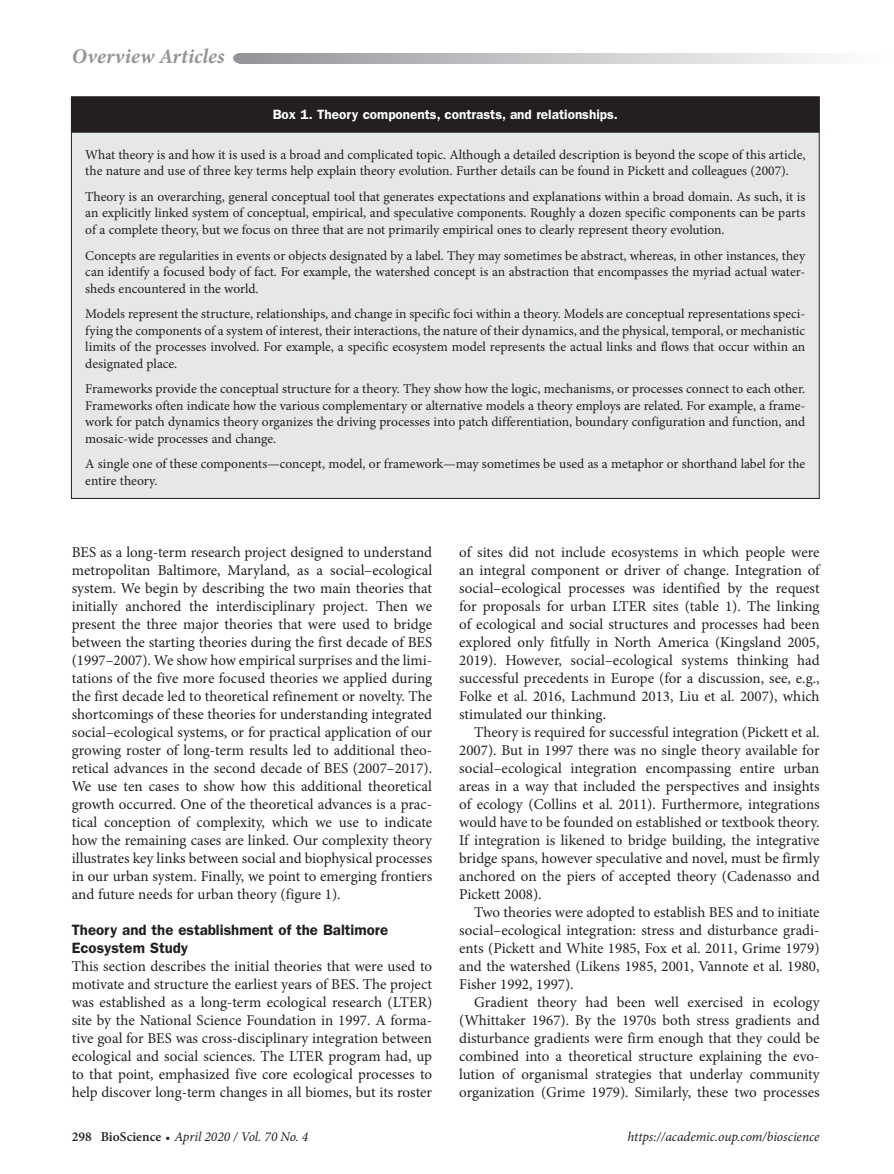
<style>
.page{position:relative;width:894px;height:1174px;background:#fff}
.page>*{position:absolute;margin:0;border:0;box-sizing:border-box;transform-origin:0 0}
.t1{font:italic 700 21px "Minion Pro";letter-spacing:.005em;color:#939598}
.t2{font:15px/18px "Minion Pro";color:#231f20;text-align:justify}
.t3{font:600 15px/18px "ITC Franklin Gothic Std";color:#231f20}
.t4{font:13.5px/16.5px "Minion Pro";color:#231f20;text-align:justify}
.t5{font:italic 13.5px "Minion Pro";letter-spacing:-.005em;color:#231f20}
.t6{font:600 13.5px "ITC Franklin Gothic Std";color:#fff}
.s1{font-weight:600;font-style:normal}
.s2{font-weight:600;font-style:normal;font-size:12px}
</style>
<div class="page">
<svg style="left:243px;top:53px;width:580px;height:11px;background:#c5c6c9"></svg>
<div style="left:233px;top:53px;width:14px;height:11px;background:#939598;border-radius:50%"></div>
<div style="left:71px;top:97px;width:747px;height:401px;background:#e6e7e9"></div>
<div style="left:71px;top:97px;width:748px;height:36px;background:#231f20"></div>
<h1 class="t1" style="left:72px;top:41px;width:154px">Overview Articles</h1>
<p class="t6" style="left:272px;top:107px;width:346px">Box 1. Theory components, contrasts, and relationships.</p>
<p class="t4" style="left:85px;top:146px;width:721px">What theory is and how it is used is a broad and complicated topic. Although a detailed description is beyond the scope of this article, the nature and use of three key terms help explain theory evolution. Further details can be found in Pickett and colleagues (2007).</p>
<p class="t4" style="left:85px;top:188px;width:721px">Theory is an overarching, general conceptual tool that generates expectations and explanations within a broad domain. As such, it is an explicitly linked system of conceptual, empirical, and speculative components. Roughly a dozen specific components can be parts of a complete theory, but we focus on three that are not primarily empirical ones to clearly represent theory evolution.</p>
<p class="t4" style="left:85px;top:247px;width:721px">Concepts are regularities in events or objects designated by a label. They may sometimes be abstract, whereas, in other instances, they can identify a focused body of fact. For example, the watershed concept is an abstraction that encompasses the myriad actual water&shy;sheds encountered in the world.</p>
<p class="t4" style="left:85px;top:305px;width:721px">Models represent the structure, relationships, and change in specific foci within a theory. Models are conceptual representations speci&shy;fying the components of a system of interest, their interactions, the nature of their dynamics, and the physical, temporal, or mechanistic limits of the processes involved. For example, a specific ecosystem model represents the actual links and flows that occur within an designated place.</p>
<p class="t4" style="left:85px;top:380px;width:721px">Frameworks provide the conceptual structure for a theory. They show how the logic, mechanisms, or processes connect to each other.<br>Frameworks often indicate how the various complementary or alternative models a theory employs are related. For example, a frame&shy;work for patch dynamics theory organizes the driving processes into patch differentiation, boundary configuration and function, and mosaic-wide processes and change.</p>
<p class="t4" style="left:85px;top:455px;width:721px">A single one of these components—concept, model, or framework—may sometimes be used as a metaphor or shorthand label for the entire theory.</p>
<p class="t2" style="left:72px;top:543px;width:362px">BES as a long-term research project designed to understand metropolitan Baltimore, Maryland, as a social–ecological system. We begin by describing the two main theories that initially anchored the interdisciplinary project. Then we present the three major theories that were used to bridge between the starting theories during the first decade of BES (1997–2007). We show how empirical surprises and the limi&shy;tations of the five more focused theories we applied during the first decade led to theoretical refinement or novelty. The shortcomings of these theories for understanding integrated social–ecological systems, or for practical application of our growing roster of long-term results led to additional theo&shy;retical advances in the second decade of BES (2007–2017).<br>We use ten cases to show how this additional theoretical growth occurred. One of the theoretical advances is a prac&shy;tical conception of complexity, which we use to indicate how the remaining cases are linked. Our complexity theory illustrates key links between social and biophysical processes in our urban system. Finally, we point to emerging frontiers and future needs for urban theory (figure 1).</p>
<p class="t3" style="left:72px;top:920px;width:318px">Theory and the establishment of the Baltimore<br>Ecosystem Study</p>
<p class="t2" style="left:72px;top:957px;width:362px">This section describes the initial theories that were used to motivate and structure the earliest years of BES. The project was established as a long-term ecological research (LTER) site by the National Science Foundation in 1997. A forma&shy;tive goal for BES was cross-disciplinary integration between ecological and social sciences. The LTER program had, up to that point, emphasized five core ecological processes to help discover long-term changes in all biomes, but its roster</p>
<p class="t2" style="left:459px;top:543px;width:362px">of sites did not include ecosystems in which people were an integral component or driver of change. Integration of social–ecological processes was identified by the request for proposals for urban LTER sites (table 1). The linking of ecological and social structures and processes had been explored only fitfully in North America (Kingsland 2005, 2019). However, social–ecological systems thinking had successful precedents in Europe (for a discussion, see, e.g., Folke et al. 2016, Lachmund 2013, Liu et al. 2007), which stimulated our thinking.</p>
<p class="t2" style="left:459px;top:723px;width:362px;text-indent:15px">Theory is required for successful integration (Pickett et al.<br>2007). But in 1997 there was no single theory available for social–ecological integration encompassing entire urban areas in a way that included the perspectives and insights of ecology (Collins et al. 2011). Furthermore, integrations would have to be founded on established or textbook theory.<br>If integration is likened to bridge building, the integrative bridge spans, however speculative and novel, must be firmly anchored on the piers of accepted theory (Cadenasso and Pickett 2008).</p>
<p class="t2" style="left:459px;top:903px;width:361px;text-indent:15px">Two theories were adopted to establish BES and to initiate social–ecological integration: stress and disturbance gradi&shy;ents (Pickett and White 1985, Fox et al. 2011, Grime 1979) and the watershed (Likens 1985, 2001, Vannote et al. 1980, Fisher 1992, 1997).</p>
<p class="t2" style="left:459px;top:993px;width:362px;text-indent:15px">Gradient theory had been well exercised in ecology (Whittaker 1967). By the 1970s both stress gradients and disturbance gradients were firm enough that they could be combined into a theoretical structure explaining the evo&shy;lution of organismal strategies that underlay community organization (Grime 1979). Similarly, these two processes</p>
<p class="t5" style="left:72px;top:1127px;width:238px"><span class="s1">298 BioScience</span> <span class="s2">•</span> April 2020 / Vol. 70 No. 4</p>
<p class="t5" style="left:627px;top:1127px;width:193px">https://academic.oup.com/bioscience</p>
</div>
